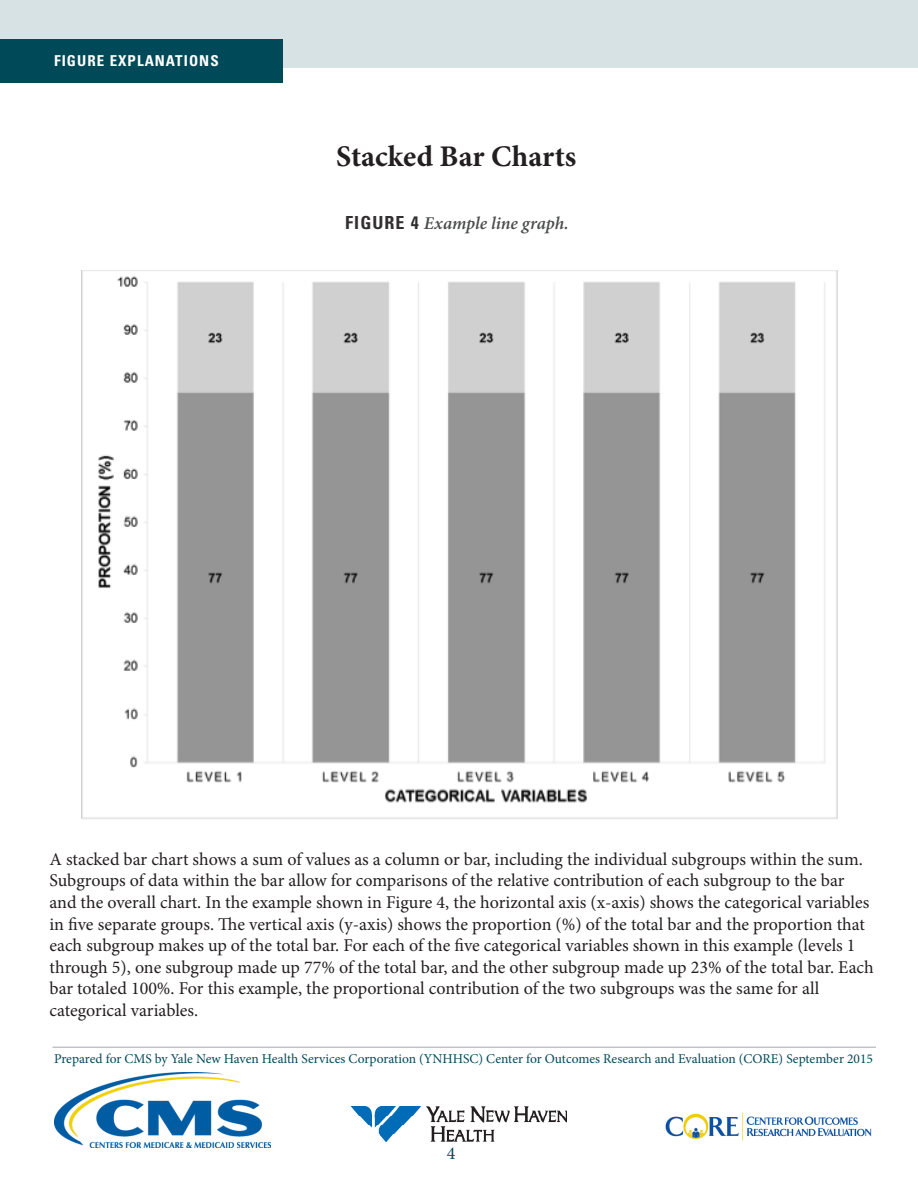
<style>
.page{position:relative;width:918px;height:1188px;background:#fff}
.page>*{position:absolute;margin:0;border:0;box-sizing:border-box;transform-origin:0 0}
.t1{font:700 30px "Minion Pro";color:#231f20}
.t2{font:18px/21.6px "Minion Pro";letter-spacing:-.005em;color:#231f20}
.t3{font:italic 600 18px "Minion Pro";letter-spacing:-.005em;color:#4b4c4d}
.t4{font:18px "Minion Pro";color:#034958}
.t5{font:700 condensed 15px "Univers";letter-spacing:.07em;color:#fff}
.t6{font:13.5px "Minion Pro";color:#034958}
.s1{font-family:"Univers";font-weight:700;font-style:normal;font-stretch:condensed;color:#312f30}
</style>
<div class="page">
<hr style="left:52px;top:1047px;width:824px;height:1px;background:#a8a9ad">
<div style="left:0;top:0;width:918px;height:68px;background:#d6e2e4"></div>
<div style="left:0;top:39px;width:283px;height:43px;background:#004958"></div>
<img style="left:82px;top:270px;width:756px;height:549px">
<img style="left:54px;top:1073px;width:216px;height:75px">
<img style="left:665px;top:1112px;width:207px;height:29px">
<img style="left:351px;top:1107px;width:216px;height:35px">
<p class="t5" style="left:54px;top:51px;width:166px">FIGURE EXPLANATIONS</p>
<h2 class="t1" style="left:336px;top:135px;width:242px">Stacked Bar Charts</h2>
<p class="t3" style="left:345px;top:211px;width:225px"><span class="s1">FIGURE 4</span> Example line graph.</p>
<p class="t2" style="left:50px;top:848px;width:826px">A stacked bar chart shows a sum of values as a column or bar, including the individual subgroups within the sum.<br>Subgroups of data within the bar allow for comparisons of the relative contribution of each subgroup to the bar and the overall chart. In the example shown in Figure 4, the horizontal axis (x-axis) shows the categorical variables in five separate groups. The vertical axis (y-axis) shows the proportion (%) of the total bar and the proportion that each subgroup makes up of the total bar. For each of the five categorical variables shown in this example (levels 1 through 5), one subgroup made up 77% of the total bar, and the other subgroup made up 23% of the total bar. Each bar totaled 100%. For this example, the proportional contribution of the two subgroups was the same for all categorical variables.</p>
<p class="t6" style="left:54px;top:1049px;width:821px">Prepared for CMS by Yale New Haven Health Services Corporation (YNHHSC) Center for Outcomes Research and Evaluation (CORE) September 2015</p>
<p class="t4" style="left:447px;top:1141px;width:10px">4</p>
</div>
